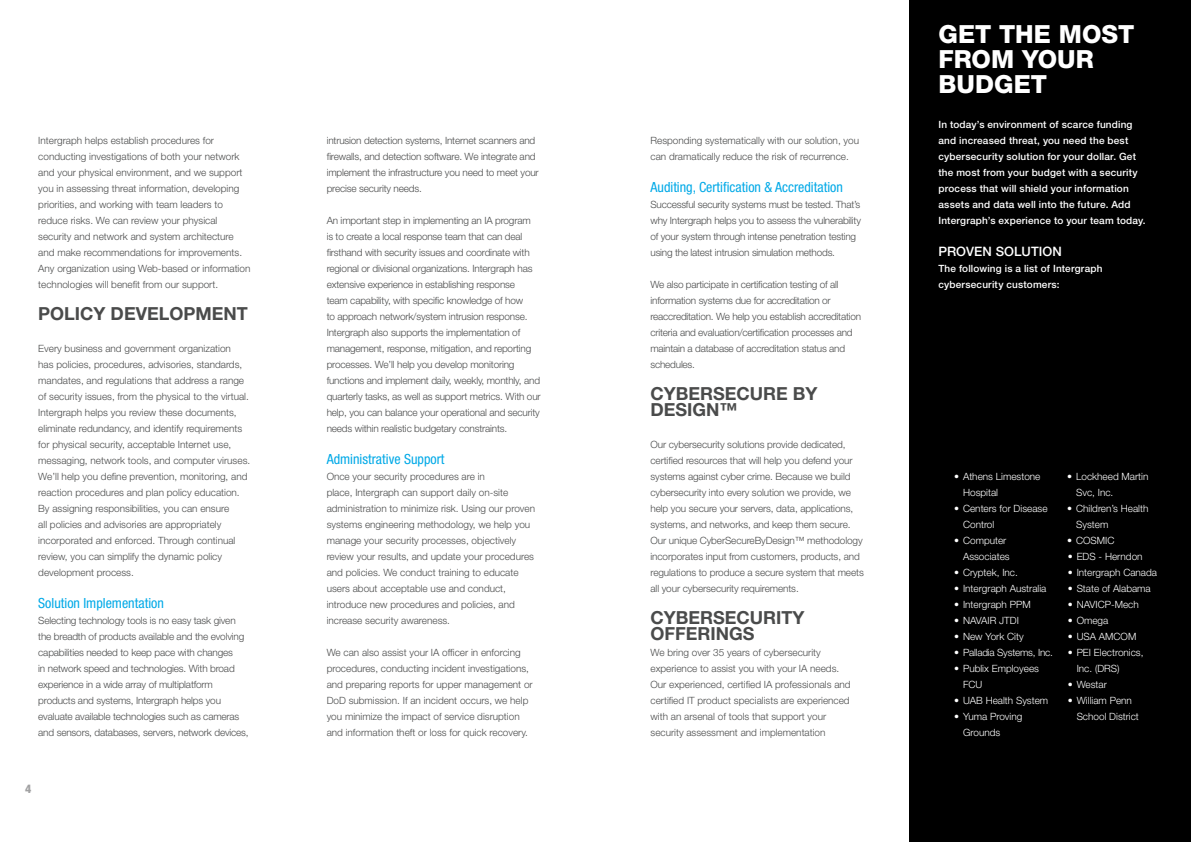
<style>
.page{position:relative;width:1191px;height:842px;background:#fff}
.page>*{position:absolute;margin:0;border:0;box-sizing:border-box;transform-origin:0 0}
.t1{font:800 25px/25px "Helvetica Neue LT Std";color:#fff}
.t2{font:700 18px/16px "Helvetica Neue LT Std";color:#4a4b4b}
.t3{font:condensed 14px "Helvetica Neue LT Std";color:#00a9e7}
.t4{font:500 13px "Helvetica Neue LT Std";letter-spacing:.01em;color:#fff}
.t5{font:800 condensed 12px "Helvetica Neue LT Std";color:#a1a1a2}
.t6{font:300 10px/16px "Helvetica Neue LT Std";letter-spacing:-.01em;color:#4a4b4b}
.t7{font:300 10px/16px "Helvetica Neue LT Std";color:#fff}
.t8{font:500 10px/16px "Helvetica Neue LT Std";letter-spacing:.015em;color:#fff}
.t9{font:300 10px "Helvetica Neue LT Std";letter-spacing:-.02em;color:#fff}
</style>
<div class="page">
<div style="left:909px;top:0;width:282px;height:842px;background:#000"></div>
<p class="t6" style="left:38px;top:132px;width:214px">Intergraph helps establish procedures for conducting investigations of both your network and your physical environment, and we support you in assessing threat information, developing priorities, and working with team leaders to reduce risks. We can review your physical security and network and system architecture and make recommendations for improvements.<br>Any organization using Web-based or information technologies will benefit from our support.</p>
<h2 class="t2" style="left:38px;top:305px;width:211px">POLICY DEVELOPMENT</h2>
<p class="t6" style="left:38px;top:340px;width:213px">Every business and government organization<br>has policies, procedures, advisories, standards, mandates, and regulations that address a range of security issues, from the physical to the virtual.<br>Intergraph helps you review these documents, eliminate redundancy, and identify requirements for physical security, acceptable Internet use, messaging, network tools, and computer viruses.<br>We’ll help you define prevention, monitoring, and reaction procedures and plan policy education.<br>By assigning responsibilities, you can ensure<br>all policies and advisories are appropriately incorporated and enforced. Through continual review, you can simplify the dynamic policy development process.</p>
<h3 class="t3" style="left:38px;top:595px;width:127px">Solution Implementation</h3>
<p class="t6" style="left:38px;top:612px;width:212px">Selecting technology tools is no easy task given the breadth of products available and the evolving capabilities needed to keep pace with changes<br>in network speed and technologies. With broad experience in a wide array of multiplatform products and systems, Intergraph helps you evaluate available technologies such as cameras and sensors, databases, servers, network devices,</p>
<p class="t5" style="left:25px;top:781px;width:8px">4</p>
<p class="t6" style="left:327px;top:132px;width:214px">intrusion detection systems, Internet scanners and firewalls, and detection software. We integrate and implement the infrastructure you need to meet your precise security needs.</p>
<p class="t6" style="left:327px;top:212px;width:215px">An important step in implementing an IA program<br>is to create a local response team that can deal firsthand with security issues and coordinate with regional or divisional organizations. Intergraph has extensive experience in establishing response<br>team capability, with specific knowledge of how<br>to approach network/system intrusion response.<br>Intergraph also supports the implementation of management, response, mitigation, and reporting processes. We’ll help you develop monitoring functions and implement daily, weekly, monthly, and quarterly tasks, as well as support metrics. With our help, you can balance your operational and security needs within realistic budgetary constraints.</p>
<h3 class="t3" style="left:327px;top:451px;width:119px">Administrative Support</h3>
<p class="t6" style="left:327px;top:468px;width:210px">Once your security procedures are in<br>place, Intergraph can support daily on-site administration to minimize risk. Using our proven systems engineering methodology, we help you manage your security processes, objectively review your results, and update your procedures and policies. We conduct training to educate users about acceptable use and conduct, introduce new procedures and policies, and increase security awareness.</p>
<p class="t6" style="left:327px;top:644px;width:207px">We can also assist your IA officer in enforcing procedures, conducting incident investigations, and preparing reports for upper management or DoD submission. If an incident occurs, we help you minimize the impact of service disruption and information theft or loss for quick recovery.</p>
<p class="t6" style="left:650px;top:132px;width:210px">Responding systematically with our solution, you can dramatically reduce the risk of recurrence.</p>
<h3 class="t3" style="left:650px;top:179px;width:194px">Auditing, Certification &amp; Accreditation</h3>
<p class="t6" style="left:650px;top:196px;width:212px">Successful security systems must be tested. That’s why Intergraph helps you to assess the vulnerability of your system through intense penetration testing using the latest intrusion simulation methods.</p>
<p class="t6" style="left:650px;top:276px;width:212px">We also participate in certification testing of all information systems due for accreditation or reaccreditation. We help you establish accreditation criteria and evaluation/certification processes and maintain a database of accreditation status and schedules.</p>
<h2 class="t2" style="left:650px;top:385px;width:169px">CYBERSECURE BY<br>DESIGN™</h2>
<p class="t6" style="left:650px;top:436px;width:215px">Our cybersecurity solutions provide dedicated, certified resources that will help you defend your systems against cyber crime. Because we build cybersecurity into every solution we provide, we help you secure your servers, data, applications, systems, and networks, and keep them secure.<br>Our unique CyberSecureByDesign™ methodology incorporates input from customers, products, and regulations to produce a secure system that meets all your cybersecurity requirements.</p>
<h2 class="t2" style="left:650px;top:609px;width:156px">CYBERSECURITY<br>OFFERINGS</h2>
<p class="t6" style="left:650px;top:644px;width:202px">We bring over 35 years of cybersecurity experience to assist you with your IA needs.<br>Our experienced, certified IA professionals and certified IT product specialists are experienced with an arsenal of tools that support your security assessment and implementation</p>
<h1 class="t1" style="left:938px;top:21px;width:197px">GET THE MOST<br>FROM YOUR<br>BUDGET</h1>
<p class="t8" style="left:938px;top:116px;width:209px">In today’s environment of scarce funding and increased threat, you need the best cybersecurity solution for your dollar. Get the most from your budget with a security process that will shield your information assets and data well into the future. Add Intergraph’s experience to your team today.</p>
<h3 class="t4" style="left:938px;top:244px;width:125px">Proven Solution</h3>
<p class="t8" style="left:938px;top:260px;width:166px">The following is a list of Intergraph cybersecurity customers:</p>
<p class="t7" style="left:963px;top:468px;width:79px;text-indent:-9px">• Athens Limestone<br>Hospital</p>
<p class="t7" style="left:1076px;top:468px;width:74px;text-indent:-9px">• Lockheed Martin<br>Svc, Inc.</p>
<p class="t7" style="left:963px;top:500px;width:86px;text-indent:-9px">• Centers for Disease<br>Control</p>
<p class="t7" style="left:1076px;top:500px;width:74px;text-indent:-9px">• Children’s Health<br>System</p>
<p class="t7" style="left:963px;top:532px;width:48px;text-indent:-9px">• Computer<br>Associates</p>
<p class="t7" style="left:1067px;top:532px;width:49px">• COSMIC</p>
<p class="t7" style="left:954px;top:564px;width:65px">• Cryptek, Inc.</p>
<p class="t7" style="left:954px;top:580px;width:94px">• Intergraph Australia</p>
<p class="t7" style="left:954px;top:596px;width:78px">• Intergraph PPM</p>
<p class="t7" style="left:954px;top:612px;width:66px">• NAVAIR JTDI</p>
<p class="t7" style="left:954px;top:628px;width:71px">• New York City</p>
<p class="t9" style="left:954px;top:646px;width:100px">• Palladia Systems, Inc.</p>
<p class="t7" style="left:963px;top:660px;width:77px;text-indent:-9px">• Publix Employees<br>FCU</p>
<p class="t7" style="left:954px;top:692px;width:96px">• UAB Health System</p>
<p class="t7" style="left:963px;top:708px;width:61px;text-indent:-9px">• Yuma Proving<br>Grounds</p>
<p class="t7" style="left:1067px;top:548px;width:76px">• EDS - Herndon</p>
<p class="t7" style="left:1067px;top:564px;width:91px">• Intergraph Canada</p>
<p class="t7" style="left:1067px;top:580px;width:85px">• State of Alabama</p>
<p class="t7" style="left:1067px;top:596px;width:73px">• NAVICP-Mech</p>
<p class="t7" style="left:1067px;top:612px;width:42px">• Omega</p>
<p class="t7" style="left:1067px;top:628px;width:70px">• USA AMCOM</p>
<p class="t7" style="left:1076px;top:644px;width:68px;text-indent:-9px">• PEI Electronics,<br>Inc. (DRS)</p>
<p class="t7" style="left:1067px;top:676px;width:41px">• Westar</p>
<p class="t7" style="left:1076px;top:692px;width:64px;text-indent:-9px">• William Penn<br>School District</p>
</div>
